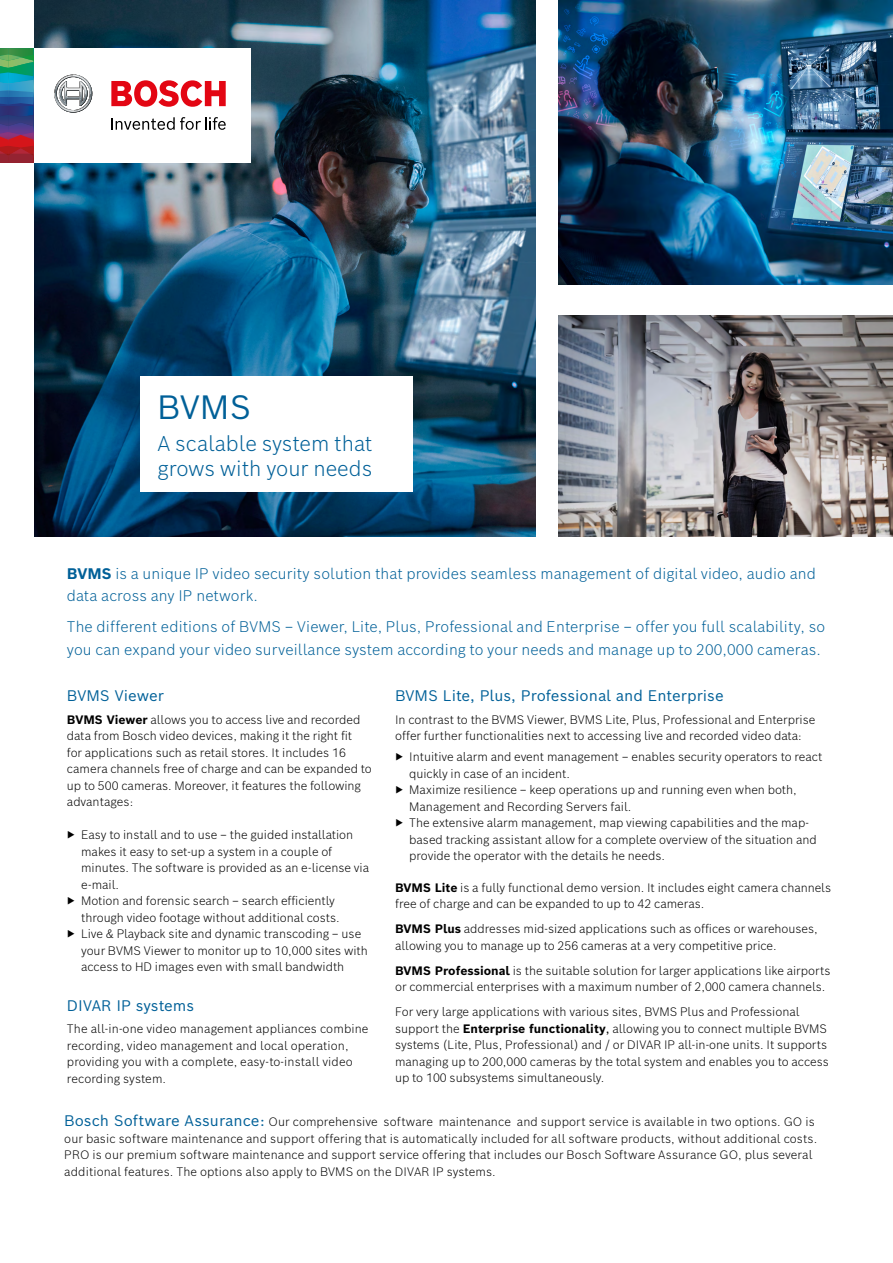
<style>
.page{position:relative;width:893px;height:1263px;background:#fff}
.page>*{position:absolute;margin:0;border:0;box-sizing:border-box;transform-origin:0 0}
.t1{font:33px "Bosch Sans";color:#006098}
.t2{font:300 21px/25.2px "Bosch Sans";color:#006098}
.t3{font:300 15px/22.5px "Bosch Sans";letter-spacing:.01em;color:#006098}
.t4{font:15px "Bosch Sans";color:#006098}
.t5{font:300 12px/16.5px "Bosch Sans";color:#000}
.s1{font-weight:700}
.s2{font-weight:400}
.s3{font-weight:400;font-size:15px;color:#006098}
</style>
<div class="page">
<img style="left:34px;top:0;width:502px;height:537px">
<img style="left:558px;top:0;width:335px;height:284px">
<img style="left:558px;top:316px;width:335px;height:221px">
<div style="left:8px;top:48px;width:243px;height:114px;background:#fff"></div>
<svg style="left:0;top:48px;width:33px;height:114px;background:#4f6073"></svg>
<svg style="left:111px;top:117px;width:115px;height:13px"></svg>
<svg style="left:54px;top:75px;width:38px;height:38px"></svg>
<svg style="left:111px;top:80px;width:115px;height:27px"></svg>
<div style="left:140px;top:377px;width:273px;height:115px;background:#fff"></div>
<h1 class="t1" style="left:157px;top:385px;width:96px">BVMS</h1>
<h2 class="t2" style="left:158px;top:430px;width:216px">A scalable system that grows with your needs</h2>
<p class="t3" style="left:67px;top:561px;width:750px"><span class="s1">BVMS</span> is a unique IP video security solution that provides seamless management of digital video, audio and data across any IP network.</p>
<p class="t3" style="left:67px;top:615px;width:760px">The different editions of BVMS – Viewer, Lite, Plus, Professional and Enterprise – offer you full scalability, so you can expand your video surveillance system according to your needs and manage up to 200,000 cameras.</p>
<p class="t4" style="left:67px;top:686px;width:98px">BVMS Viewer</p>
<p class="t5" style="left:67px;top:711px;width:306px"><span class="s1">BVMS Viewer</span> allows you to access live and recorded data from Bosch video devices, making it the right fit<br>for applications such as retail stores. It includes 16 camera channels free of charge and can be expanded to up to 500 cameras. Moreover, it features the following advantages:</p>
<p class="t5" style="left:67px;top:826px;width:288px"><span class="s2">▶</span> Easy to install and to use – the guided installation</p>
<p class="t5" style="left:81px;top:843px;width:253px">makes it easy to set-up a system in a couple of</p>
<p class="t5" style="left:81px;top:859px;width:289px">minutes. The software is provided as an e-license via</p>
<p class="t5" style="left:81px;top:876px;width:39px">e-mail.</p>
<p class="t5" style="left:67px;top:892px;width:270px"><span class="s2">▶</span> Motion and forensic search – search efficiently</p>
<p class="t5" style="left:81px;top:909px;width:260px">through video footage without additional costs.</p>
<p class="t5" style="left:67px;top:925px;width:296px"><span class="s2">▶</span> Live &amp; Playback site and dynamic transcoding – use</p>
<p class="t5" style="left:81px;top:942px;width:288px">your BVMS Viewer to monitor up to 10,000 sites with</p>
<p class="t5" style="left:81px;top:958px;width:265px">access to HD images even with small bandwidth</p>
<p class="t4" style="left:395px;top:686px;width:330px">BVMS Lite, Plus, Professional and Enterprise</p>
<p class="t5" style="left:395px;top:711px;width:422px">In contrast to the BVMS Viewer, BVMS Lite, Plus, Professional and Enterprise offer further functionalities next to accessing live and recorded video data:</p>
<p class="t5" style="left:395px;top:748px;width:429px"><span class="s2">▶</span> Intuitive alarm and event management – enables security operators to react</p>
<p class="t5" style="left:409px;top:765px;width:162px">quickly in case of an incident.</p>
<p class="t5" style="left:395px;top:781px;width:403px"><span class="s2">▶</span> Maximize resilience – keep operations up and running even when both,</p>
<p class="t5" style="left:409px;top:798px;width:224px">Management and Recording Servers fail.</p>
<p class="t5" style="left:395px;top:814px;width:415px"><span class="s2">▶</span> The extensive alarm management, map viewing capabilities and the map-</p>
<p class="t5" style="left:409px;top:831px;width:409px">based tracking assistant allow for a complete overview of the situation and</p>
<p class="t5" style="left:409px;top:847px;width:257px">provide the operator with the details he needs.</p>
<p class="t5" style="left:395px;top:879px;width:437px"><span class="s1">BVMS Lite</span> is a fully functional demo version. It includes eight camera channels free of charge and can be expanded to up to 42 cameras.</p>
<p class="t5" style="left:395px;top:920px;width:424px"><span class="s1">BVMS Plus</span> addresses mid-sized applications such as offices or warehouses, allowing you to manage up to 256 cameras at a very competitive price.</p>
<p class="t5" style="left:395px;top:962px;width:437px"><span class="s1">BVMS Professional</span> is the suitable solution for larger applications like airports or commercial enterprises with a maximum number of 2,000 camera channels.</p>
<p class="t5" style="left:395px;top:1003px;width:435px">For very large applications with various sites, BVMS Plus and Professional support the <span class="s1">Enterprise functionality</span><span class="s2">,</span> allowing you to connect multiple BVMS systems (Lite, Plus, Professional) and / or DIVAR IP all-in-one units. It supports managing up to 200,000 cameras by the total system and enables you to access up to 100 subsystems simultaneously.</p>
<p class="t4" style="left:67px;top:995px;width:129px">DIVAR IP systems</p>
<p class="t5" style="left:67px;top:1020px;width:303px">The all-in-one video management appliances combine recording, video management and local operation, providing you with a complete, easy-to-install video recording system.</p>
<p class="t5" style="left:64px;top:1113px;width:754px"><span class="s3">Bosch Software Assurance:</span> Our comprehensive software maintenance and support service is available in two options. GO is our basic software maintenance and support offering that is automatically included for all software products, without additional costs.<br>PRO is our premium software maintenance and support service offering that includes our Bosch Software Assurance GO, plus several additional features. The options also apply to BVMS on the DIVAR IP systems.</p>
</div>
